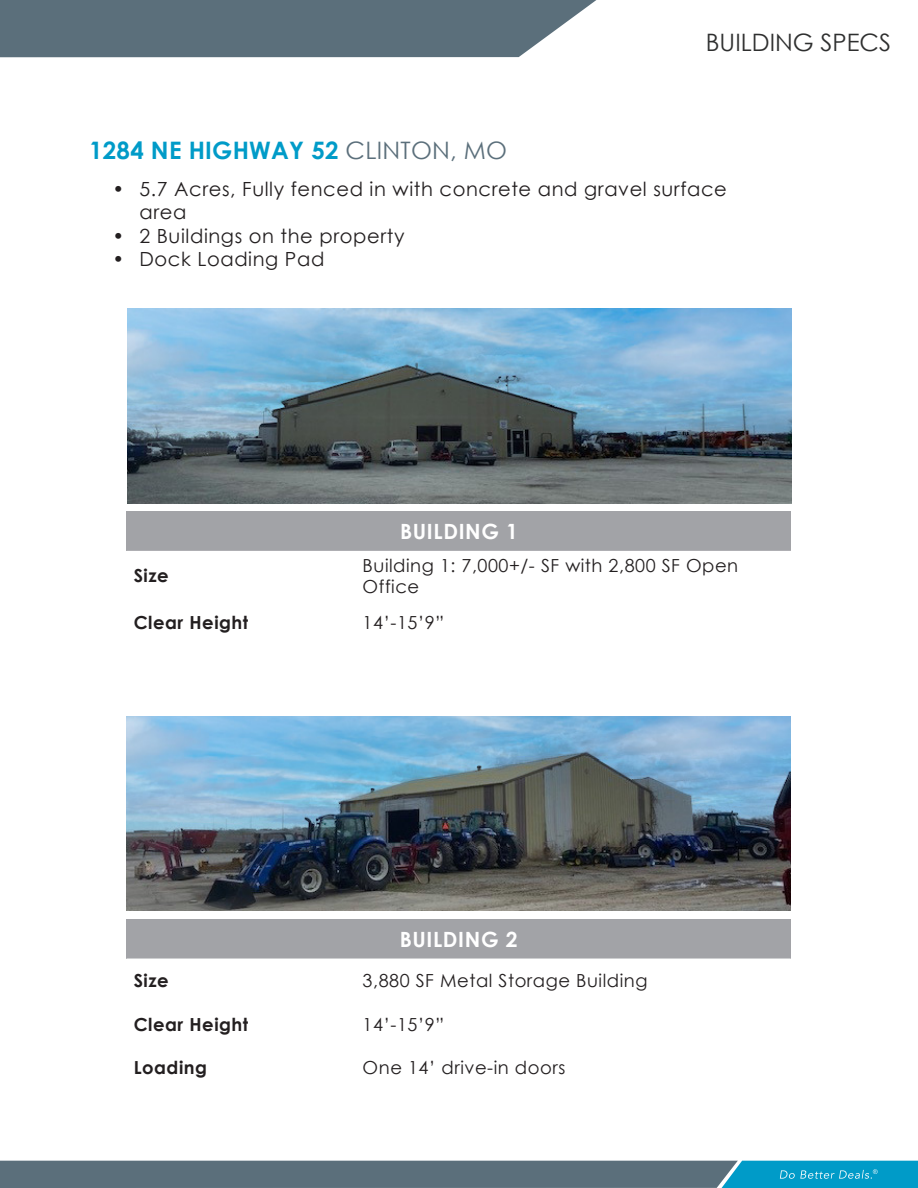
<style>
.page{position:relative;width:918px;height:1188px;background:#fff}
.page>*{position:absolute;margin:0;border:0;box-sizing:border-box;transform-origin:0 0}
.Subhead{font:700 24px "Century Gothic";letter-spacing:.01em;color:#009bc8}
.Bullets{font:24px "Century Gothic";color:#2e2f2f}
.t1{font:700 21px "Century Gothic";letter-spacing:.03em;color:#fff}
.t2{font:19.5px/23.4px "Century Gothic";letter-spacing:.03em;color:#231f20}
.t3{font:18px/21.6px "Century Gothic";letter-spacing:.03em;color:#231f20}
.t4{font:700 18px "Century Gothic";letter-spacing:.03em;color:#231f20}
.s1{font-weight:400;color:#5b6f7b}
</style>
<div class="page">
<svg style="left:0;top:1161px;width:918px;height:27px;background:#4c798b"></svg>
<div style="left:0;top:0;width:596px;height:57px;background:#5b6f7b"></div>
<div style="left:127px;top:512px;width:664px;height:39px;background:#a2a3a7"></div>
<div style="left:127px;top:919px;width:664px;height:40px;background:#a2a3a7"></div>
<img style="left:127px;top:309px;width:664px;height:194px">
<img style="left:127px;top:716px;width:664px;height:195px">
<p class="Subhead" style="left:89px;top:132px;width:419px">1284 NE HIGHWAY 52 <span class="s1">CLINTON, MO</span></p>
<p class="Bullets" style="left:706px;top:25px;width:187px">BUILDING SPECS</p>
<p class="t2" style="left:140px;top:177px;width:589px;text-indent:-27px">• 5.7 Acres, Fully fenced in with concrete and gravel surface area</p>
<p class="t2" style="left:112px;top:224px;width:294px">• 2 Buildings on the property</p>
<p class="t2" style="left:112px;top:247px;width:213px">• Dock Loading Pad</p>
<p class="t1" style="left:400px;top:516px;width:119px">BUILDING 1</p>
<p class="t4" style="left:134px;top:562px;width:37px">Size</p>
<p class="t3" style="left:363px;top:554px;width:377px">Building 1: 7,000+/- SF with 2,800 SF Open<br>Office</p>
<p class="t4" style="left:134px;top:609px;width:116px">Clear Height</p>
<p class="t3" style="left:363px;top:611px;width:83px">14’-15’9”</p>
<p class="t1" style="left:400px;top:923px;width:119px">BUILDING 2</p>
<p class="t4" style="left:134px;top:967px;width:37px">Size</p>
<p class="t3" style="left:363px;top:970px;width:286px">3,880 SF Metal Storage Building</p>
<p class="t4" style="left:134px;top:1011px;width:116px">Clear Height</p>
<p class="t3" style="left:363px;top:1014px;width:83px">14’-15’9”</p>
<p class="t4" style="left:134px;top:1054px;width:75px">Loading</p>
<p class="t3" style="left:363px;top:1057px;width:204px">One 14’ drive-in doors</p>
</div>
